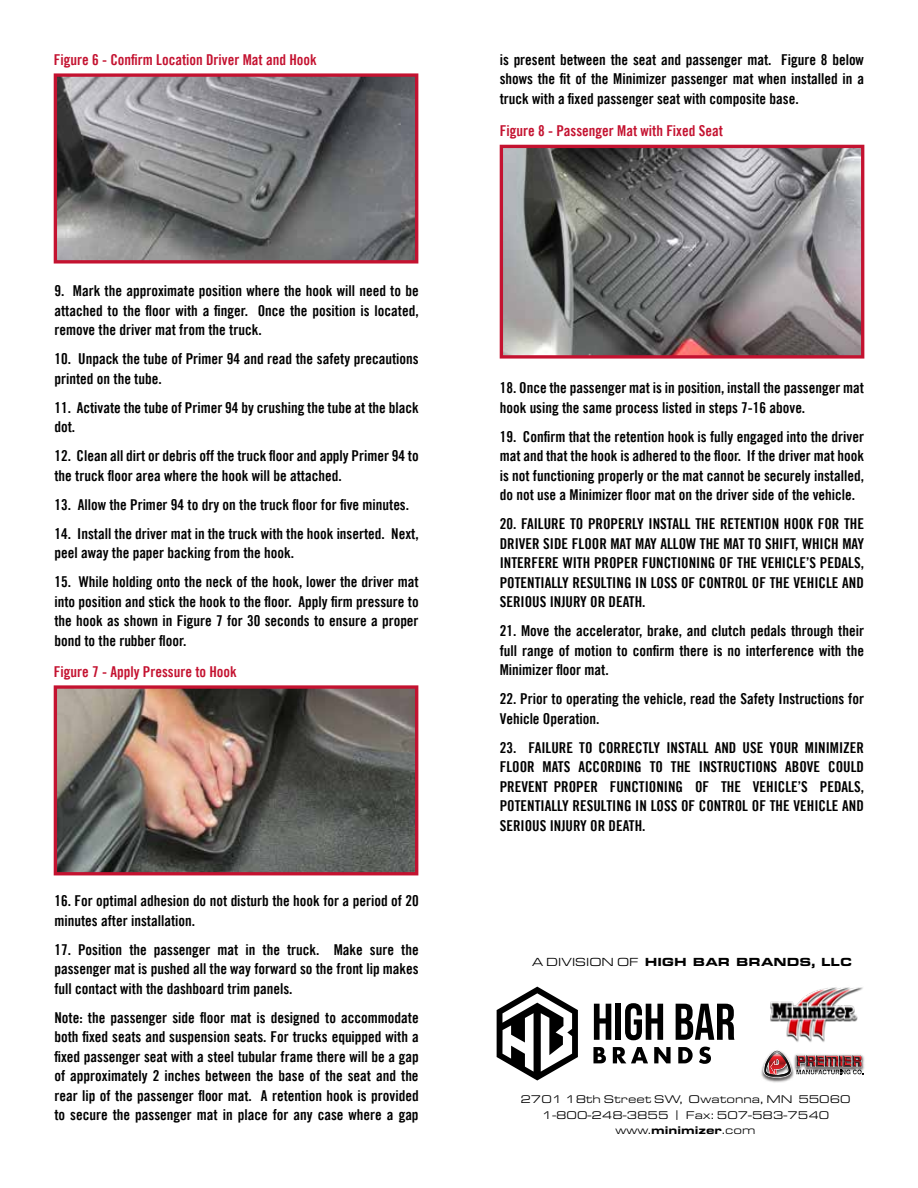
<style>
.page{position:relative;width:918px;height:1188px;background:#fff}
.page>*{position:absolute;margin:0;border:0;box-sizing:border-box;transform-origin:0 0}
.t1{font:15px/19.5px "Trade Gothic LT Bold Cond Twenty";color:#000;text-align:justify}
.t2{font:15px "Trade Gothic LT Bold Cond Twenty";color:#c41230}
.t3{font:900 12.15px "Eurostile Ext";color:#000}
.t4{font:11.55px/15.5px "Eurostile Ext";color:#000;text-align:center}
.s1{font-weight:400}
.s2{font-weight:900}
</style>
<div class="page">
<img style="left:58px;top:77px;width:356px;height:183px">
<div style="left:54px;top:73px;width:364px;height:191px;border:3px solid #c41230"></div>
<img style="left:58px;top:689px;width:356px;height:182px">
<div style="left:54px;top:685px;width:364px;height:190px;border:3px solid #c41230"></div>
<img style="left:504px;top:149px;width:356px;height:206px">
<div style="left:500px;top:145px;width:364px;height:214px;border:3px solid #c41230"></div>
<img style="left:761px;top:1066px;width:31px;height:17px">
<img style="left:863px;top:1056px;width:2px;height:14px">
<svg style="left:763px;top:1050px;width:100px;height:28px"></svg>
<img style="left:770px;top:987px;width:93px;height:55px">
<svg style="left:594px;top:1004px;width:17px;height:36px"></svg>
<div style="left:616px;top:1004px;width:5px;height:36px;background:#000"></div>
<svg style="left:625px;top:1003px;width:38px;height:37px"></svg>
<svg style="left:676px;top:1004px;width:58px;height:36px"></svg>
<svg style="left:593px;top:1047px;width:13px;height:16px"></svg>
<svg style="left:613px;top:1047px;width:35px;height:16px"></svg>
<svg style="left:654px;top:1047px;width:17px;height:16px"></svg>
<svg style="left:678px;top:1047px;width:15px;height:16px"></svg>
<svg style="left:699px;top:1047px;width:12px;height:17px"></svg>
<svg style="left:497px;top:987px;width:81px;height:93px"></svg>
<p class="t2" style="left:54px;top:50px;width:265px">Figure 6 - Confirm Location Driver Mat and Hook</p>
<p class="t1" style="left:54px;top:281px;width:366px">9. Mark the approximate position where the hook will need to be attached to the floor with a finger. Once the position is located, remove the driver mat from the truck.</p>
<p class="t1" style="left:54px;top:349px;width:366px">10. Unpack the tube of Primer 94 and read the safety precautions printed on the tube.</p>
<p class="t1" style="left:54px;top:398px;width:366px">11. Activate the tube of Primer 94 by crushing the tube at the black dot.</p>
<p class="t1" style="left:54px;top:446px;width:366px">12. Clean all dirt or debris off the truck floor and apply Primer 94 to the truck floor area where the hook will be attached.</p>
<p class="t1" style="left:54px;top:495px;width:356px">13. Allow the Primer 94 to dry on the truck floor for five minutes.</p>
<p class="t1" style="left:54px;top:524px;width:366px">14. Install the driver mat in the truck with the hook inserted. Next, peel away the paper backing from the hook.</p>
<p class="t1" style="left:54px;top:572px;width:366px">15. While holding onto the neck of the hook, lower the driver mat into position and stick the hook to the floor. Apply firm pressure to the hook as shown in Figure 7 for 30 seconds to ensure a proper bond to the rubber floor.</p>
<p class="t2" style="left:54px;top:662px;width:185px">Figure 7 - Apply Pressure to Hook</p>
<p class="t1" style="left:54px;top:891px;width:366px">16. For optimal adhesion do not disturb the hook for a period of 20 minutes after installation.</p>
<p class="t1" style="left:54px;top:939px;width:366px">17. Position the passenger mat in the truck. Make sure the passenger mat is pushed all the way forward so the front lip makes full contact with the dashboard trim panels.</p>
<p class="t1" style="left:54px;top:1007px;width:366px">Note: the passenger side floor mat is designed to accommodate both fixed seats and suspension seats. For trucks equipped with a fixed passenger seat with a steel tubular frame there will be a gap of approximately 2 inches between the base of the seat and the rear lip of the passenger floor mat. A retention hook is provided to secure the passenger mat in place for any case where a gap</p>
<p class="t1" style="left:500px;top:50px;width:366px">is present between the seat and passenger mat. Figure 8 below shows the fit of the Minimizer passenger mat when installed in a truck with a fixed passenger seat with composite base.</p>
<p class="t2" style="left:500px;top:122px;width:225px">Figure 8 - Passenger Mat with Fixed Seat</p>
<p class="t1" style="left:500px;top:378px;width:366px">18. Once the passenger mat is in position, install the passenger mat hook using the same process listed in steps 7-16 above.</p>
<p class="t1" style="left:500px;top:427px;width:366px">19. Confirm that the retention hook is fully engaged into the driver mat and that the hook is adhered to the floor. If the driver mat hook is not functioning properly or the mat cannot be securely installed, do not use a Minimizer floor mat on the driver side of the vehicle.</p>
<p class="t1" style="left:500px;top:514px;width:366px">20. FAILURE TO PROPERLY INSTALL THE RETENTION HOOK FOR THE DRIVER SIDE FLOOR MAT MAY ALLOW THE MAT TO SHIFT, WHICH MAY INTERFERE WITH PROPER FUNCTIONING OF THE VEHICLE’S PEDALS, POTENTIALLY RESULTING IN LOSS OF CONTROL OF THE VEHICLE AND SERIOUS INJURY OR DEATH.</p>
<p class="t1" style="left:500px;top:621px;width:366px">21. Move the accelerator, brake, and clutch pedals through their full range of motion to confirm there is no interference with the Minimizer floor mat.</p>
<p class="t1" style="left:500px;top:689px;width:366px">22. Prior to operating the vehicle, read the Safety Instructions for<br>Vehicle Operation.</p>
<p class="t1" style="left:500px;top:737px;width:366px">23. FAILURE TO CORRECTLY INSTALL AND USE YOUR MINIMIZER FLOOR MATS ACCORDING TO THE INSTRUCTIONS ABOVE COULD PREVENT PROPER FUNCTIONING OF THE VEHICLE’S PEDALS, POTENTIALLY RESULTING IN LOSS OF CONTROL OF THE VEHICLE AND SERIOUS INJURY OR DEATH.</p>
<p class="t3" style="left:533px;top:953px;width:321px"><span class="s1">A DIVISION OF</span> HIGH BAR BRANDS, LLC</p>
<p class="t4" style="left:520px;top:1091px;width:332px">2701 18th Street SW, Owatonna, MN 55060<br>1-800-248-3855 | Fax: 507-583-7540 www.<span class="s2">minimizer</span>.com</p>
</div>
